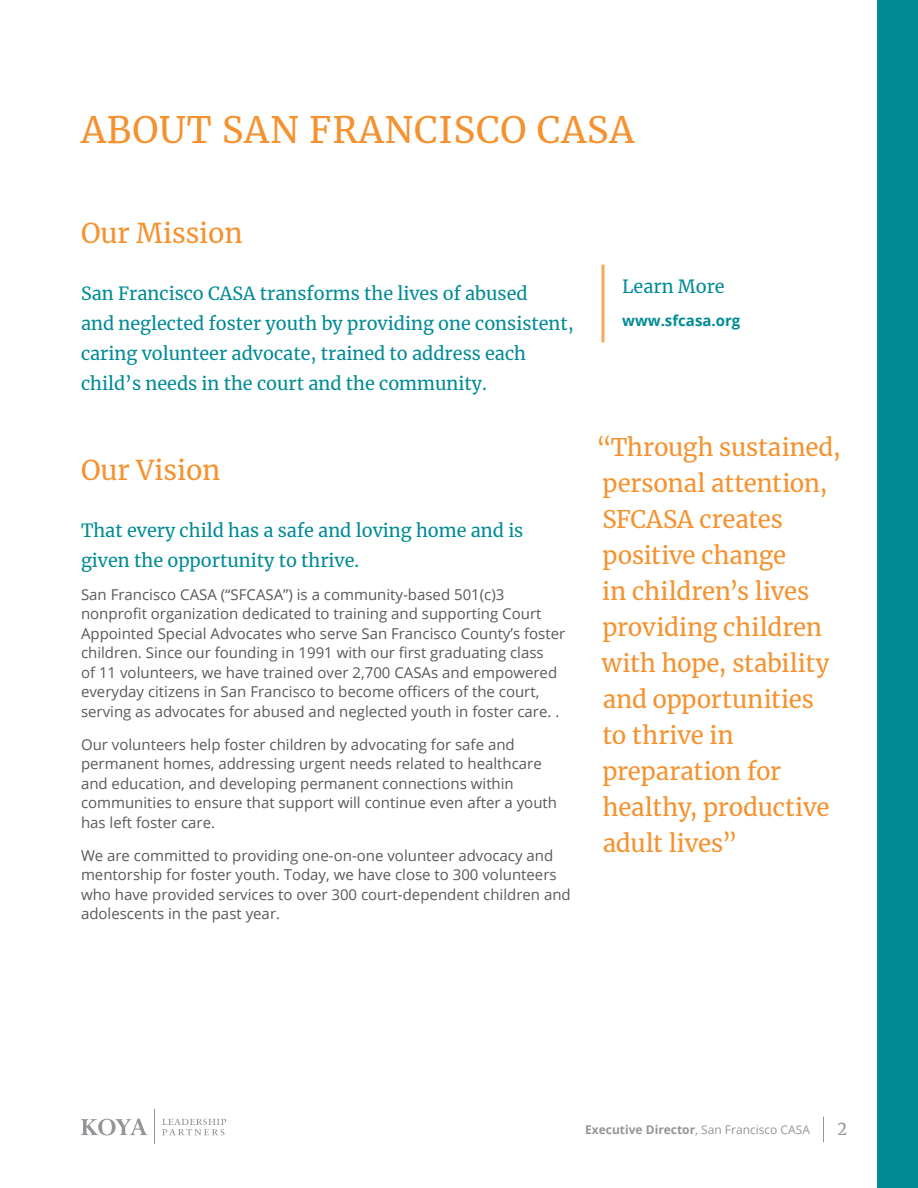
<style>
.page{position:relative;width:918px;height:1188px;background:#fff}
.page>*{position:absolute;margin:0;border:0;box-sizing:border-box;transform-origin:0 0}
.t1{font:36px "Merriweather";letter-spacing:.025em;color:#f59230}
.t2{font:27px "Merriweather";color:#f59230}
.t3{font:24px/36px "Merriweather";letter-spacing:-.005em;color:#f59230}
.t4{font:18px/30px "Merriweather";color:#008b95}
.t5{font:16.5px "Merriweather";color:#939598}
.t6{font:15px/19.5px "Open Sans";color:#58595b}
.t7{font:700 15px "Open Sans";color:#008b95}
.t8{font:700 12px "Open Sans";color:#939598}
.s1{font-weight:400}
</style>
<div class="page">
<hr style="left:602px;top:265px;width:2px;height:77px;background:#f7a85a">
<svg style="left:823px;top:1117px;width:1px;height:25px"></svg>
<div style="left:878px;top:0;width:40px;height:1188px;background:#008b95"></div>
<svg style="left:162px;top:1119px;width:64px;height:16px"></svg>
<hr style="left:154px;top:1110px;width:1px;height:34px;background:#939598">
<svg style="left:81px;top:1119px;width:67px;height:16px"></svg>
<h1 class="t1" style="left:81px;top:105px;width:555px">ABOUT SAN FRANCISCO CASA</h1>
<h2 class="t2" style="left:81px;top:214px;width:163px">Our Mission</h2>
<p class="t4" style="left:81px;top:278px;width:494px">San Francisco CASA transforms the lives of abused<br>and neglected foster youth by providing one consistent, caring volunteer advocate, trained to address each child’s needs in the court and the community.</p>
<h2 class="t2" style="left:81px;top:451px;width:141px">Our Vision</h2>
<p class="t4" style="left:81px;top:515px;width:444px">That every child has a safe and loving home and is given the opportunity to thrive.</p>
<p class="t6" style="left:81px;top:584px;width:486px">San Francisco CASA (“SFCASA”) is a community-based 501(c)3 nonprofit organization dedicated to training and supporting Court Appointed Special Advocates who serve San Francisco County’s foster children. Since our founding in 1991 with our first graduating class<br>of 11 volunteers, we have trained over 2,700 CASAs and empowered everyday citizens in San Francisco to become officers of the court, serving as advocates for abused and neglected youth in foster care. .</p>
<p class="t6" style="left:81px;top:734px;width:478px">Our volunteers help foster children by advocating for safe and permanent homes, addressing urgent needs related to healthcare and education, and developing permanent connections within communities to ensure that support will continue even after a youth has left foster care.</p>
<p class="t6" style="left:81px;top:845px;width:491px">We are committed to providing one-on-one volunteer advocacy and mentorship for foster youth. Today, we have close to 300 volunteers who have provided services to over 300 court-dependent children and adolescents in the past year.</p>
<p class="t4" style="left:622px;top:271px;width:104px">Learn More</p>
<p class="t7" style="left:622px;top:310px;width:120px">www.sfcasa.org</p>
<h3 class="t3" style="left:596px;top:428px;width:246px">“Through sustained, personal attention,<br>SFCASA creates positive change<br>in children’s lives providing children with hope, stability and opportunities<br>to thrive in preparation for healthy, productive adult lives”</h3>
<p class="t8" style="left:585px;top:1121px;width:226px">Executive Director<span class="s1">, San Francisco CASA</span></p>
<p class="t5" style="left:837px;top:1117px;width:11px">2</p>
</div>
